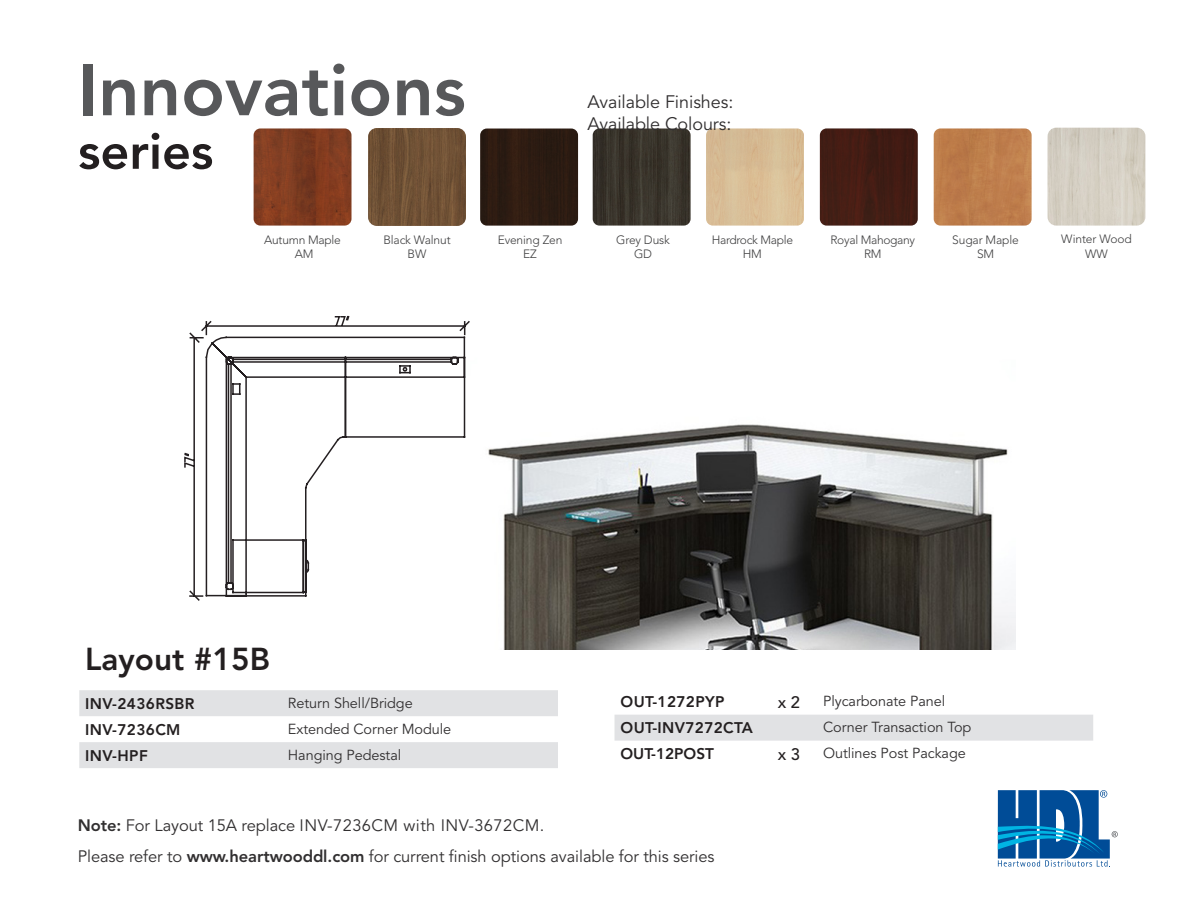
<style>
.page{position:relative;width:1188px;height:918px;background:#fff}
.page>*{position:absolute;margin:0;border:0;box-sizing:border-box;transform-origin:0 0}
.t1{font:800 72.3px "Avenir LT Std";color:#57585a}
.t2{font:800 50.4px "Avenir LT Std";color:#231f20}
.t3{font:800 31.5px "Avenir LT Std";color:#231f20}
.Layouts-WRK{font:18px "Avenir LT Std";letter-spacing:-.005em;color:#312f30}
.Layouts-WRK-2{font:16.5px "Avenir LT Std";letter-spacing:-.005em;color:#312f30}
.Layouts-WRK-3{font:16.5px "Avenir LT Std";letter-spacing:.025em;color:#312f30}
.t4{font:500 16.5px "Avenir LT Std";color:#231f20}
.Layouts-WRK-4{font:800 15.3px "Avenir LT Std";letter-spacing:.025em;color:#231f20}
.Layouts-WRK-5{font:800 15.3px "Avenir LT Std";color:#231f20}
.Layouts-WRK-6{font:14.4px "Avenir LT Std";letter-spacing:-.005em;color:#312f30}
.t5{font:300 12px/14.4px "Avenir LT Std";letter-spacing:-.01em;color:#3e3e3f;text-align:center}
.s1{font-weight:800}
</style>
<div class="page">
<img style="left:934px;top:128px;width:98px;height:98px">
<img style="left:593px;top:128px;width:98px;height:98px">
<img style="left:706px;top:128px;width:98px;height:98px">
<img style="left:820px;top:128px;width:98px;height:98px">
<img style="left:254px;top:128px;width:98px;height:98px">
<div style="left:480px;top:129px;width:98px;height:97px;background:#2d1c12"></div>
<img style="left:1048px;top:128px;width:97px;height:98px">
<img style="left:368px;top:128px;width:98px;height:98px">
<svg style="left:998px;top:790px;width:120px;height:77px"></svg>
<img style="left:488px;top:424px;width:528px;height:225px">
<svg style="left:184px;top:315px;width:286px;height:286px"></svg>
<svg style="left:79px;top:690px;width:479px;height:78px"></svg>
<div style="left:615px;top:715px;width:478px;height:26px;background:#e1e2e4"></div>
<h1 class="t1" style="left:78px;top:47px;width:389px">Innovations</h1>
<h2 class="t2" style="left:78px;top:121px;width:137px">series</h2>
<p class="Layouts-WRK" style="left:588px;top:91px;width:147px">Available Finishes:</p>
<p class="Layouts-WRK" style="left:588px;top:114px;width:145px">Available Colours:</p>
<p class="t5" style="left:616px;top:232px;width:55px">Grey Dusk<br>GD</p>
<p class="t5" style="left:712px;top:232px;width:83px">Hardrock Maple<br>HM</p>
<p class="t5" style="left:831px;top:232px;width:86px">Royal Mahogany<br>RM</p>
<p class="t5" style="left:1061px;top:232px;width:72px">Winter Wood<br>WW</p>
<p class="t5" style="left:264px;top:232px;width:78px">Autumn Maple<br>AM</p>
<p class="t5" style="left:498px;top:232px;width:66px">Evening Zen<br>EZ</p>
<p class="t5" style="left:952px;top:232px;width:68px">Sugar Maple<br>SM</p>
<p class="t5" style="left:383px;top:233px;width:69px">Black Walnut<br>BW</p>
<p class="t3" style="left:85px;top:640px;width:186px">Layout #15B</p>
<p class="Layouts-WRK-4" style="left:85px;top:694px;width:111px">INV-2436RSBR</p>
<p class="Layouts-WRK-6" style="left:288px;top:695px;width:126px">Return Shell/Bridge</p>
<p class="Layouts-WRK-4" style="left:85px;top:720px;width:97px">INV-7236CM</p>
<p class="Layouts-WRK-6" style="left:288px;top:721px;width:165px">Extended Corner Module</p>
<p class="Layouts-WRK-4" style="left:85px;top:746px;width:64px">INV-HPF</p>
<p class="Layouts-WRK-6" style="left:288px;top:747px;width:115px">Hanging Pedestal</p>
<p class="Layouts-WRK-3" style="left:78px;top:816px;width:468px"><span class="s1">Note:</span> For Layout 15A replace INV-7236CM with INV-3672CM.</p>
<p class="Layouts-WRK-4" style="left:621px;top:693px;width:106px">OUT-1272PYP</p>
<p class="t4" style="left:778px;top:693px;width:24px">x 2</p>
<p class="Layouts-WRK-6" style="left:823px;top:693px;width:124px">Plycarbonate Panel</p>
<p class="Layouts-WRK-4" style="left:621px;top:719px;width:134px">OUT-INV7272CTA</p>
<p class="Layouts-WRK-6" style="left:823px;top:719px;width:150px">Corner Transaction Top</p>
<p class="Layouts-WRK-5" style="left:621px;top:745px;width:95px">OUT-12POST</p>
<p class="t4" style="left:778px;top:745px;width:24px">x 3</p>
<p class="Layouts-WRK-6" style="left:823px;top:745px;width:144px">Outlines Post Package</p>
<p class="Layouts-WRK-2" style="left:78px;top:847px;width:638px">Please refer to <span class="s1">www.heartwooddl.com</span> for current finish options available for this series</p>
</div>
